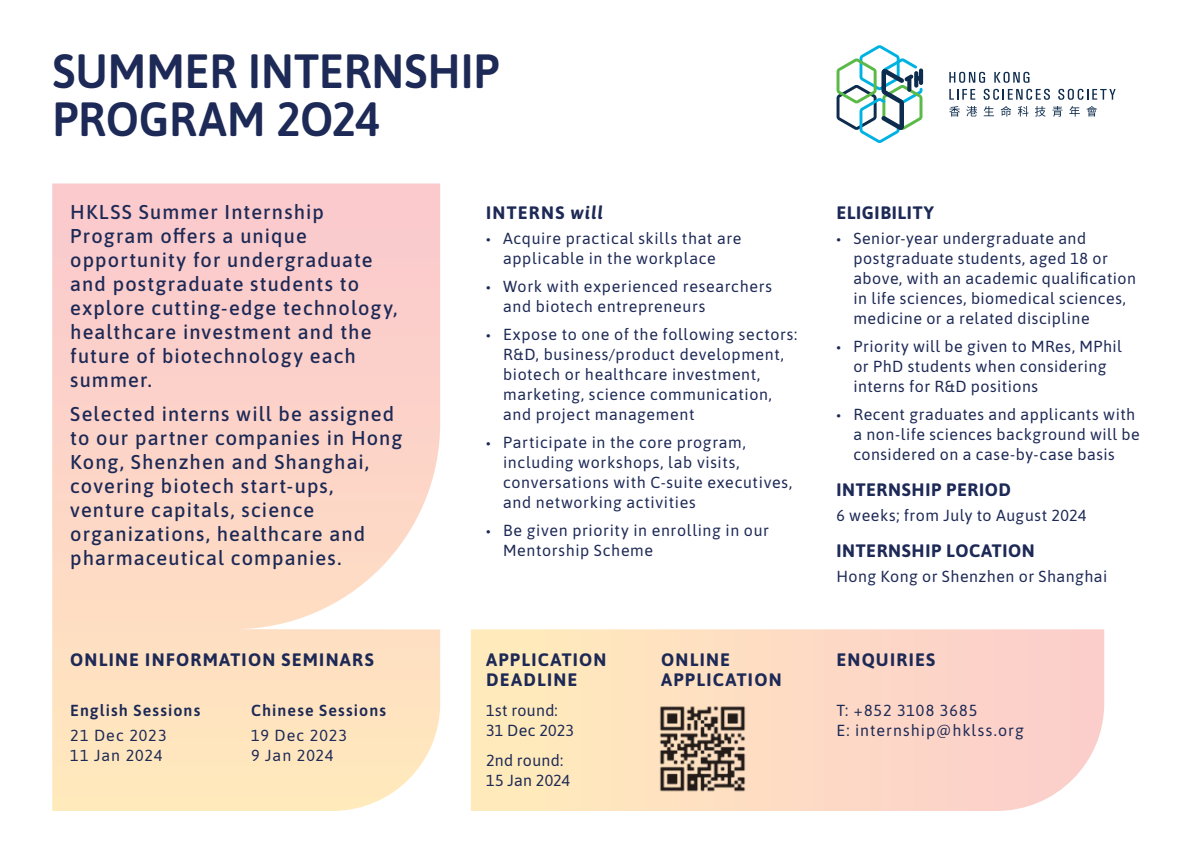
<style>
.page{position:relative;width:1192px;height:843px;background:#fff}
.page>*{position:absolute;margin:0;border:0;box-sizing:border-box;transform-origin:0 0}
.t1{font:600 48px/48px "Asap";color:#1d2956;scale:.95 1}
.t2{font:500 20px/24px "Asap";letter-spacing:.055em;color:#1d2956}
.t3{font:700 18px/20px "Asap";letter-spacing:.065em;color:#1d2956}
.t4{font:700 18px "Asap";letter-spacing:.035em;color:#1d2956}
.t5{font:16px/20px "Asap";letter-spacing:.035em;color:#1d2956}
.t6{font:16px/20px "Asap";letter-spacing:.06em;color:#1d2956}
.t7{font:16px/20px "Asap";letter-spacing:.065em;color:#1d2956}
.t8{font:600 16px "Asap";letter-spacing:.07em;color:#1d2956}
.t9{font:16px/20px "Asap";letter-spacing:.015em;color:#1d2956}
.s1{font-style:italic}
.s2{font-family:"Myriad Pro"}
</style>
<div class="page">
<svg style="left:949px;top:106px;width:10px;height:11px"></svg>
<svg style="left:966px;top:106px;width:11px;height:10px"></svg>
<svg style="left:983px;top:106px;width:11px;height:10px"></svg>
<svg style="left:1000px;top:106px;width:11px;height:11px"></svg>
<svg style="left:1017px;top:106px;width:11px;height:11px"></svg>
<svg style="left:1035px;top:106px;width:10px;height:11px"></svg>
<svg style="left:1052px;top:106px;width:10px;height:11px"></svg>
<svg style="left:1069px;top:106px;width:10px;height:11px"></svg>
<svg style="left:1086px;top:106px;width:11px;height:11px"></svg>
<svg style="left:949px;top:72px;width:36px;height:11px"></svg>
<svg style="left:994px;top:72px;width:35px;height:11px"></svg>
<svg style="left:949px;top:89px;width:26px;height:11px"></svg>
<svg style="left:983px;top:89px;width:67px;height:11px"></svg>
<svg style="left:1058px;top:89px;width:57px;height:11px"></svg>
<svg style="left:836px;top:45px;width:87px;height:98px"></svg>
<svg style="left:471px;top:629px;width:633px;height:182px"></svg>
<svg style="left:52px;top:183px;width:388px;height:628px"></svg>
<img style="left:657px;top:704px;width:94px;height:93px">
<h1 class="t1" style="left:52px;top:45px;width:472px">SUMMER INTERNSHIP<br>PROGRAM 2O24</h1>
<p class="t2" style="left:70px;top:199px;width:329px">HKLSS Summer Internship<br>Program offers a unique opportunity for undergraduate and postgraduate students to explore cutting-edge technology, healthcare investment and the future of biotechnology each summer.</p>
<p class="t2" style="left:70px;top:401px;width:334px">Selected interns will be assigned to our partner companies in Hong<br>Kong, Shenzhen and Shanghai, covering biotech start-ups, venture capitals, science organizations, healthcare and pharmaceutical companies.</p>
<p class="t3" style="left:486px;top:201px;width:119px">INTERNS <span class="s1">will</span></p>
<p class="t5" style="left:486px;top:227px;width:257px;text-align:center"><span class="s2">•</span> Acquire practical skills that are applicable in the workplace</p>
<p class="t5" style="left:503px;top:275px;width:270px;text-indent:-17px"><span class="s2">•</span> Work with experienced researchers and biotech entrepreneurs</p>
<p class="t5" style="left:503px;top:323px;width:296px;text-indent:-17px"><span class="s2">•</span> Expose to one of the following sectors:<br>R&amp;D, business/product development, biotech or healthcare investment, marketing, science communication, and project management</p>
<p class="t5" style="left:503px;top:431px;width:291px;text-indent:-17px"><span class="s2">•</span> Participate in the core program, including workshops, lab visits, conversations with C-suite executives, and networking activities</p>
<p class="t5" style="left:503px;top:519px;width:267px;text-indent:-17px"><span class="s2">•</span> Be given priority in enrolling in our<br>Mentorship Scheme</p>
<p class="t4" style="left:836px;top:200px;width:99px">ELIGIBILITY</p>
<p class="t5" style="left:853px;top:227px;width:284px;text-indent:-17px"><span class="s2">•</span> Senior-year undergraduate and postgraduate students, aged 18 or above, with an academic qualification in life sciences, biomedical sciences, medicine or a related discipline</p>
<p class="t5" style="left:853px;top:335px;width:270px;text-indent:-17px"><span class="s2">•</span> Priority will be given to MRes, MPhil or PhD students when considering interns for R&amp;D positions</p>
<p class="t5" style="left:853px;top:403px;width:288px;text-indent:-17px"><span class="s2">•</span> Recent graduates and applicants with a non-life sciences background will be considered on a case-by-case basis</p>
<p class="t4" style="left:836px;top:477px;width:176px">INTERNSHIP PERIOD</p>
<p class="t5" style="left:836px;top:504px;width:251px">6 weeks; from July to August 2024</p>
<p class="t4" style="left:836px;top:538px;width:200px">INTERNSHIP LOCATION</p>
<p class="t5" style="left:836px;top:565px;width:272px">Hong Kong or Shenzhen or Shanghai</p>
<p class="t3" style="left:70px;top:649px;width:305px">ONLINE INFORMATION SEMINARS</p>
<p class="t8" style="left:70px;top:699px;width:131px">English Sessions</p>
<p class="t7" style="left:70px;top:725px;width:98px">21 Dec 2023<br>11 Jan 2024</p>
<p class="t8" style="left:251px;top:699px;width:136px">Chinese Sessions</p>
<p class="t7" style="left:251px;top:725px;width:97px">19 Dec 2023<br>9 Jan 2024</p>
<p class="t3" style="left:486px;top:649px;width:122px">APPLICATION<br>DEADLINE</p>
<p class="t5" style="left:486px;top:700px;width:90px">1st round:<br>31 Dec 2023</p>
<p class="t9" style="left:486px;top:750px;width:86px">2nd round:<br>15 Jan 2024</p>
<p class="t3" style="left:661px;top:649px;width:122px">ONLINE<br>APPLICATION</p>
<p class="t3" style="left:836px;top:649px;width:100px">ENQUIRIES</p>
<p class="t6" style="left:836px;top:700px;width:189px">T: +852 3108 3685<br>E: internship@hklss.org</p>
</div>
